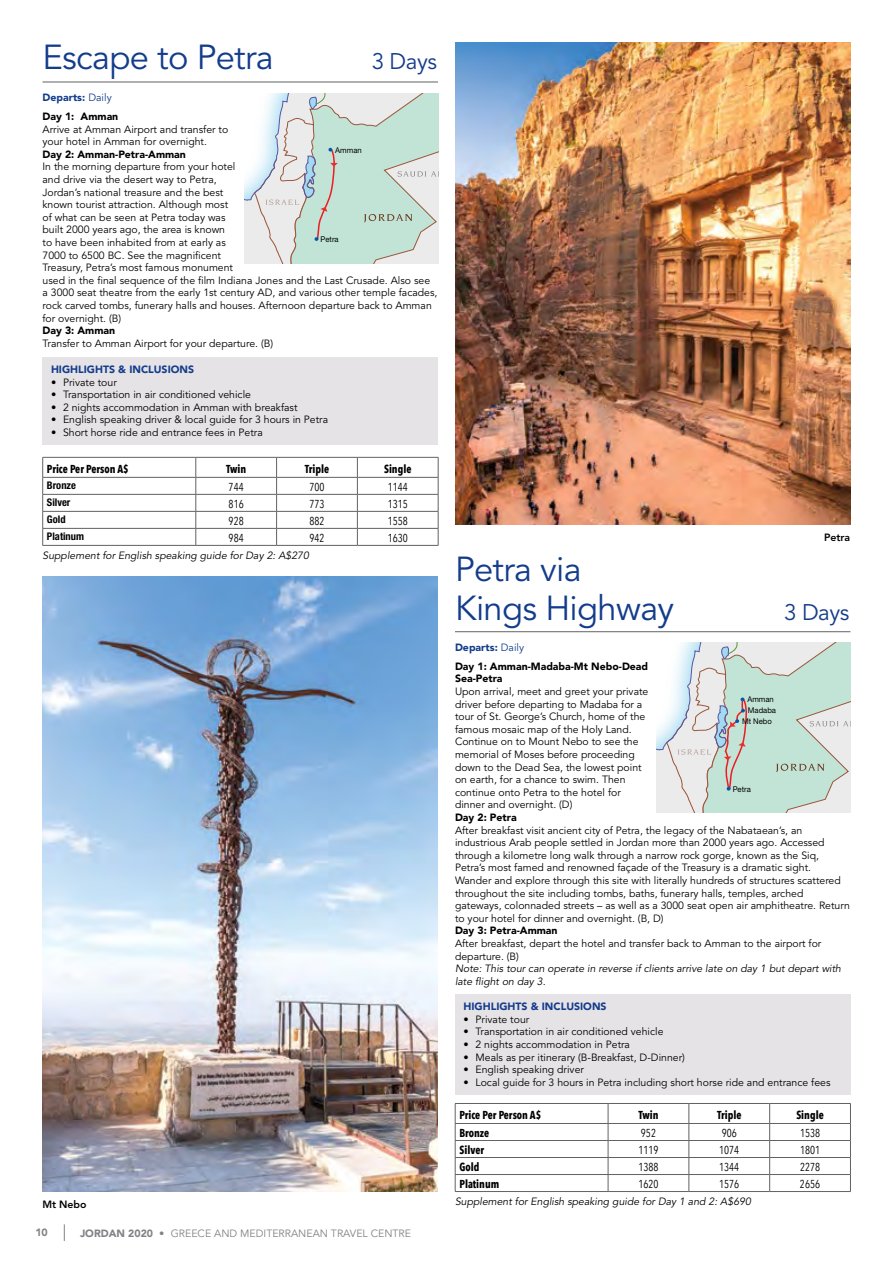
<style>
.page{position:relative;width:893px;height:1263px;background:#fff}
.page>*{position:absolute;margin:0;border:0;box-sizing:border-box;transform-origin:0 0}
.t1{font:34.5px/39px "Avenir";letter-spacing:-.02em;color:#133c8b}
.t2{font:22.5px "Avenir";letter-spacing:-.02em;color:#133c8b}
.t3{font:700 11.55px "Avenir Next Condensed";color:#000;scale:.93 1}
.t4{font:11.55px "Avenir Next Condensed";color:#000;scale:.93 1}
.t5{font:10.5px/12.6px "Avenir";color:#000}
.t6{font:italic 10.5px/12.6px "Avenir";color:#000}
.t7{font:900 10.5px/18.9px "Avenir";color:#000}
.t8{font:10.5px "Avenir";color:#808285}
.t9{font:900 10.5px "Avenir";color:#133c8b}
.t10{font:700 condensed 10.5px "Helvetica Neue";color:#000}
.t11{font:800 10.5px "Avenir";color:#000}
.t12{font:900 10.5px "Avenir";color:#808285}
.t13{font:7.95px "Helvetica Neue";color:#000}
.s1{color:#133c8b}
.s2{font-weight:400;color:#133c8b}
.s3{font-weight:900}
</style>
<div class="page">
<svg style="left:42px;top:457px;width:397px;height:88px"></svg>
<hr style="left:43px;top:545px;width:153px;height:1px;background:#616264">
<hr style="left:196px;top:545px;width:81px;height:1px;background:#616264">
<hr style="left:277px;top:545px;width:80px;height:1px;background:#616264">
<hr style="left:357px;top:545px;width:81px;height:1px;background:#616264">
<svg style="left:455px;top:1103px;width:396px;height:88px"></svg>
<hr style="left:455px;top:1191px;width:153px;height:1px;background:#616264">
<hr style="left:608px;top:1191px;width:81px;height:1px;background:#616264">
<hr style="left:689px;top:1191px;width:81px;height:1px;background:#616264">
<hr style="left:770px;top:1191px;width:81px;height:1px;background:#616264">
<hr style="left:43px;top:82px;width:395px;height:1px;background:#616264">
<hr style="left:455px;top:631px;width:395px;height:1px;background:#616264">
<div style="left:43px;top:356px;width:395px;height:88px;background:#e6e3e6"></div>
<div style="left:455px;top:994px;width:395px;height:100px;background:#e6e3e6"></div>
<img style="left:455px;top:43px;width:395px;height:481px">
<img style="left:42px;top:576px;width:396px;height:616px">
<svg style="left:245px;top:93px;width:194px;height:170px;background:#d1e1dc"></svg>
<svg style="left:657px;top:643px;width:194px;height:170px;background:#d1e0db"></svg>
<svg style="left:64px;top:1224px;width:1px;height:17px"></svg>
<h1 class="t1" style="left:43px;top:38px;width:233px">Escape to Petra</h1>
<h2 class="t2" style="left:372px;top:48px;width:67px">3 Days</h2>
<p class="t7" style="left:43px;top:88px;width:77px"><span class="s1">Departs:</span> <span class="s2">Daily<br></span>Day 1: Amman</p>
<p class="t5" style="left:43px;top:123px;width:187px">Arrive at Amman Airport and transfer to your hotel in Amman for overnight.</p>
<p class="t7" style="left:43px;top:145px;width:145px">Day 2: Amman-Petra-Amman</p>
<p class="t5" style="left:43px;top:161px;width:396px">In the morning departure from your hotel<br>and drive via the desert way to Petra,<br>Jordan’s national treasure and the best<br>known tourist attraction. Although most<br>of what can be seen at Petra today was<br>built 2000 years ago, the area is known<br>to have been inhabited from at early as<br>7000 to 6500 BC. See the magnificent<br>Treasury, Petra’s most famous monument<br>used in the final sequence of the film Indiana Jones and the Last Crusade. Also see a 3000 seat theatre from the early 1st century AD, and various other temple facades, rock carved tombs, funerary halls and houses. Afternoon departure back to Amman for overnight. (B)</p>
<p class="t7" style="left:43px;top:321px;width:74px">Day 3: Amman</p>
<p class="t5" style="left:43px;top:337px;width:232px">Transfer to Amman Airport for your departure. (B)</p>
<p class="t13" style="left:335px;top:145px;width:28px">Amman</p>
<p class="t13" style="left:321px;top:234px;width:20px">Petra</p>
<p class="t9" style="left:51px;top:363px;width:145px">HIGHLIGHTS &amp; INCLUSIONS</p>
<p class="t5" style="left:51px;top:376px;width:67px">• Private tour</p>
<p class="t5" style="left:51px;top:389px;width:201px">• Transportation in air conditioned vehicle</p>
<p class="t5" style="left:51px;top:401px;width:248px">• 2 nights accommodation in Amman with breakfast</p>
<p class="t5" style="left:51px;top:414px;width:279px">• English speaking driver &amp; local guide for 3 hours in Petra</p>
<p class="t5" style="left:51px;top:426px;width:213px">• Short horse ride and entrance fees in Petra</p>
<p class="t3" style="left:47px;top:462px;width:90px">Price Per Person A$</p>
<p class="t3" style="left:226px;top:462px;width:23px">Twin</p>
<p class="t3" style="left:305px;top:462px;width:28px">Triple</p>
<p class="t3" style="left:384px;top:462px;width:31px">Single</p>
<p class="t10" style="left:47px;top:479px;width:30px">Bronze</p>
<p class="t4" style="left:229px;top:477px;width:18px">744</p>
<p class="t4" style="left:309px;top:477px;width:18px">700</p>
<p class="t4" style="left:388px;top:477px;width:23px">1144</p>
<p class="t10" style="left:47px;top:496px;width:25px">Silver</p>
<p class="t4" style="left:229px;top:494px;width:18px">816</p>
<p class="t4" style="left:309px;top:494px;width:18px">773</p>
<p class="t4" style="left:388px;top:494px;width:23px">1315</p>
<p class="t10" style="left:47px;top:513px;width:20px">Gold</p>
<p class="t4" style="left:229px;top:511px;width:18px">928</p>
<p class="t4" style="left:309px;top:511px;width:18px">882</p>
<p class="t4" style="left:388px;top:511px;width:23px">1558</p>
<p class="t10" style="left:47px;top:530px;width:39px">Platinum</p>
<p class="t4" style="left:229px;top:528px;width:18px">984</p>
<p class="t4" style="left:309px;top:528px;width:18px">942</p>
<p class="t4" style="left:388px;top:528px;width:23px">1630</p>
<p class="t6" style="left:43px;top:549px;width:268px">Supplement for English speaking guide for Day 2: A$270</p>
<p class="t11" style="left:42px;top:1198px;width:46px">Mt Nebo</p>
<p class="t12" style="left:35px;top:1226px;width:14px">10</p>
<p class="t8" style="left:80px;top:1227px;width:332px"><span class="s3">JORDAN 2020 •</span> GREECE AND MEDITERRANEAN TRAVEL CENTRE</p>
<h1 class="t1" style="left:455px;top:550px;width:221px">Petra via<br>Kings Highway</h1>
<p class="t11" style="left:824px;top:531px;width:28px">Petra</p>
<h2 class="t2" style="left:784px;top:599px;width:67px">3 Days</h2>
<p class="t7" style="left:455px;top:638px;width:195px"><span class="s1">Departs:</span> <span class="s2">Daily<br></span>Day 1: Amman-Madaba-Mt Nebo-Dead</p>
<p class="t7" style="left:455px;top:669px;width:49px">Sea-Petra</p>
<p class="t5" style="left:455px;top:685px;width:195px">Upon arrival, meet and greet your private driver before departing to Madaba for a tour of St. George’s Church, home of the famous mosaic map of the Holy Land.<br>Continue on to Mount Nebo to see the memorial of Moses before proceeding down to the Dead Sea, the lowest point on earth, for a chance to swim. Then continue onto Petra to the hotel for dinner and overnight. (D)</p>
<p class="t7" style="left:455px;top:808px;width:63px">Day 2: Petra</p>
<p class="t5" style="left:455px;top:824px;width:396px">After breakfast visit ancient city of Petra, the legacy of the Nabataean’s, an industrious Arab people settled in Jordan more than 2000 years ago. Accessed through a kilometre long walk through a narrow rock gorge, known as the Siq, Petra’s most famed and renowned façade of the Treasury is a dramatic sight.<br>Wander and explore through this site with literally hundreds of structures scattered throughout the site including tombs, baths, funerary halls, temples, arched gateways, colonnaded streets – as well as a 3000 seat open air amphitheatre. Return to your hotel for dinner and overnight. (B, D)</p>
<p class="t7" style="left:455px;top:921px;width:104px">Day 3: Petra-Amman</p>
<p class="t5" style="left:455px;top:937px;width:368px">After breakfast, depart the hotel and transfer back to Amman to the airport for departure. (B)</p>
<p class="t6" style="left:455px;top:962px;width:388px">Note: This tour can operate in reverse if clients arrive late on day 1 but depart with late flight on day 3.</p>
<p class="t13" style="left:747px;top:695px;width:28px">Amman</p>
<p class="t13" style="left:748px;top:706px;width:30px">Madaba</p>
<p class="t13" style="left:742px;top:716px;width:31px">Mt Nebo</p>
<p class="t13" style="left:733px;top:784px;width:20px">Petra</p>
<p class="t9" style="left:463px;top:1000px;width:145px">HIGHLIGHTS &amp; INCLUSIONS</p>
<p class="t5" style="left:463px;top:1013px;width:67px">• Private tour</p>
<p class="t5" style="left:463px;top:1026px;width:201px">• Transportation in air conditioned vehicle</p>
<p class="t5" style="left:463px;top:1038px;width:168px">• 2 nights accommodation in Petra</p>
<p class="t5" style="left:463px;top:1051px;width:223px">• Meals as per itinerary (B-Breakfast, D-Dinner)</p>
<p class="t5" style="left:463px;top:1063px;width:122px">• English speaking driver</p>
<p class="t5" style="left:463px;top:1076px;width:369px">• Local guide for 3 hours in Petra including short horse ride and entrance fees</p>
<p class="t3" style="left:459px;top:1108px;width:90px">Price Per Person A$</p>
<p class="t3" style="left:638px;top:1108px;width:23px">Twin</p>
<p class="t3" style="left:717px;top:1108px;width:28px">Triple</p>
<p class="t3" style="left:796px;top:1108px;width:31px">Single</p>
<p class="t3" style="left:459px;top:1125px;width:34px">Bronze</p>
<p class="t4" style="left:641px;top:1123px;width:18px">952</p>
<p class="t4" style="left:722px;top:1123px;width:18px">906</p>
<p class="t4" style="left:800px;top:1123px;width:23px">1538</p>
<p class="t3" style="left:459px;top:1142px;width:28px">Silver</p>
<p class="t4" style="left:638px;top:1140px;width:23px">1119</p>
<p class="t4" style="left:719px;top:1140px;width:23px">1074</p>
<p class="t4" style="left:800px;top:1140px;width:23px">1801</p>
<p class="t3" style="left:459px;top:1159px;width:23px">Gold</p>
<p class="t4" style="left:638px;top:1157px;width:23px">1388</p>
<p class="t4" style="left:719px;top:1157px;width:23px">1344</p>
<p class="t4" style="left:800px;top:1157px;width:23px">2278</p>
<p class="t3" style="left:459px;top:1177px;width:44px">Platinum</p>
<p class="t4" style="left:638px;top:1174px;width:23px">1620</p>
<p class="t4" style="left:719px;top:1174px;width:23px">1576</p>
<p class="t4" style="left:800px;top:1174px;width:23px">2656</p>
<p class="t6" style="left:455px;top:1195px;width:297px">Supplement for English speaking guide for Day 1 and 2: A$690</p>
</div>
